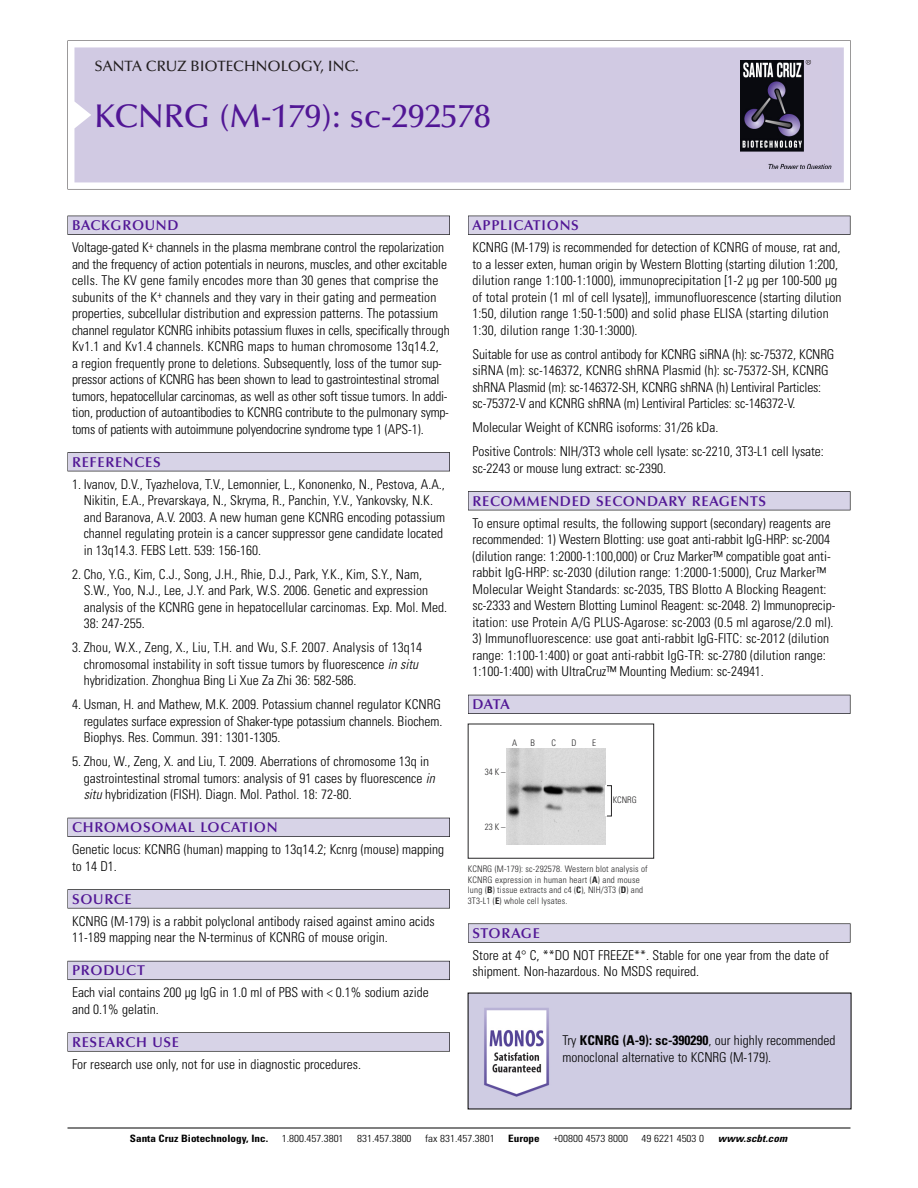
<style>
.page{position:relative;width:918px;height:1188px;background:#fff}
.page>*{position:absolute;margin:0;border:0;box-sizing:border-box;transform-origin:0 0}
.t1{font:500 33px "Optima";color:#511695}
.t2{font:500 15px "Optima";color:#231f20}
.t3{font:600 14.25px "Optima";letter-spacing:.05em;color:#511695}
.t4{font:300 condensed 13.5px/16.5px "Univers";color:#000}
.t5{font:300 condensed 10.2px "Univers";color:#000;scale:1.1 1}
.t6{font:700 condensed 10.2px "Univers";color:#000;scale:1.1 1}
.t7{font:italic 700 condensed 10.2px "Univers";letter-spacing:.005em;color:#000;scale:1.1 1}
.t8{font:9px/10.5px "Univers Condensed Light+JNGVBF";letter-spacing:.015em;color:#272627}
.s1{font-style:italic}
.s2{font-family:"Univers Condensed Bold+OEMJIL"}
.s3{font-weight:700}
</style>
<div class="page">
<svg style="left:68px;top:40px;width:783px;height:149px"></svg>
<div style="left:74px;top:47px;width:770px;height:135px;background:#d1cae3"></div>
<img style="left:741px;top:60px;width:90px;height:108px">
<div style="left:68px;top:216px;width:382px;height:19px;background:#525155"></div>
<div style="left:68px;top:216px;width:381px;height:18px;background:#d7d3e7"></div>
<div style="left:68px;top:452px;width:382px;height:19px;background:#525155"></div>
<div style="left:68px;top:453px;width:381px;height:18px;background:#d7d3e7"></div>
<div style="left:68px;top:818px;width:382px;height:19px;background:#525158"></div>
<div style="left:68px;top:818px;width:381px;height:18px;background:#d7d3e7"></div>
<div style="left:68px;top:889px;width:382px;height:19px;background:#575759"></div>
<div style="left:68px;top:890px;width:381px;height:18px;background:#d7d3e7"></div>
<div style="left:68px;top:961px;width:382px;height:19px;background:#5b5a62"></div>
<div style="left:68px;top:961px;width:381px;height:18px;background:#d7d3e7"></div>
<div style="left:68px;top:1032px;width:382px;height:20px;background:#626263"></div>
<div style="left:68px;top:1033px;width:381px;height:18px;background:#d7d3e7"></div>
<div style="left:468px;top:216px;width:382px;height:19px;background:#525155"></div>
<div style="left:468px;top:216px;width:382px;height:18px;background:#d7d3e7"></div>
<div style="left:468px;top:491px;width:382px;height:19px;background:#525155"></div>
<div style="left:468px;top:492px;width:382px;height:18px;background:#d7d3e7"></div>
<div style="left:468px;top:695px;width:382px;height:19px;background:#525158"></div>
<div style="left:468px;top:695px;width:382px;height:18px;background:#d7d3e7"></div>
<svg style="left:468px;top:923px;width:382px;height:20px"></svg>
<div style="left:468px;top:924px;width:382px;height:18px;background:#d7d3e7"></div>
<hr style="left:68px;top:1128px;width:782px;height:1px;background:#000">
<div style="left:468px;top:724px;width:186px;height:135px;border:1px solid #272627"></div>
<img style="left:507px;top:749px;width:98px;height:95px">
<div style="left:607px;top:786px;width:5px;height:30px;border:1px solid #272627"></div>
<img style="left:470px;top:995px;width:379px;height:112px">
<p class="t2" style="left:94px;top:61px;width:266px">SANTA CRUZ BIOTECHNOLOGY, INC.</p>
<h1 class="t1" style="left:94px;top:103px;width:398px">KCNRG (M-179): sc-292578</h1>
<p class="t3" style="left:72px;top:219px;width:108px">BACKGROUND</p>
<p class="t4" style="left:72px;top:240px;width:379px">Voltage-gated K<sup>+</sup> channels in the plasma membrane control the repolarization and the frequency of action potentials in neurons, muscles, and other excitable cells. The KV gene family encodes more than 30 genes that comprise the subunits of the K<sup>+</sup> channels and they vary in their gating and permeation properties, subcellular distribution and expression patterns. The potassium channel regulator KCNRG inhibits potassium fluxes in cells, specifically through Kv1.1 and Kv1.4 channels. KCNRG maps to human chromosome 13q14.2,<br>a region frequently prone to deletions. Subsequently, loss of the tumor sup&shy;pressor actions of KCNRG has been shown to lead to gastrointestinal stromal tumors, hepatocellular carcinomas, as well as other soft tissue tumors. In addi&shy;tion, production of autoantibodies to KCNRG contribute to the pulmonary symp&shy;toms of patients with autoimmune polyendocrine syndrome type 1 (APS-1).</p>
<p class="t3" style="left:72px;top:456px;width:90px">REFERENCES</p>
<p class="t4" style="left:84px;top:477px;width:363px;text-indent:-12px">1. Ivanov, D.V., Tyazhelova, T.V., Lemonnier, L., Kononenko, N., Pestova, A.A., Nikitin, E.A., Prevarskaya, N., Skryma, R., Panchin, Y.V., Yankovsky, N.K. and Baranova, A.V. 2003. A new human gene KCNRG encoding potassium channel regulating protein is a cancer suppressor gene candidate located in 13q14.3. FEBS Lett. 539: 156-160.</p>
<p class="t4" style="left:84px;top:567px;width:365px;text-indent:-12px">2. Cho, Y.G., Kim, C.J., Song, J.H., Rhie, D.J., Park, Y.K., Kim, S.Y., Nam, S.W., Yoo, N.J., Lee, J.Y. and Park, W.S. 2006. Genetic and expression analysis of the KCNRG gene in hepatocellular carcinomas. Exp. Mol. Med.<br>38: 247-255.</p>
<p class="t4" style="left:84px;top:640px;width:340px;text-indent:-12px">3. Zhou, W.X., Zeng, X., Liu, T.H. and Wu, S.F. 2007. Analysis of 13q14 chromosomal instability in soft tissue tumors by fluorescence <span class="s1">in situ </span>hybridization. Zhonghua Bing Li Xue Za Zhi 36: 582-586.</p>
<p class="t4" style="left:84px;top:697px;width:360px;text-indent:-12px">4. Usman, H. and Mathew, M.K. 2009. Potassium channel regulator KCNRG regulates surface expression of Shaker-type potassium channels. Biochem.<br>Biophys. Res. Commun. 391: 1301-1305.</p>
<p class="t4" style="left:84px;top:754px;width:353px;text-indent:-12px">5. Zhou, W., Zeng, X. and Liu, T. 2009. Aberrations of chromosome 13q in gastrointestinal stromal tumors: analysis of 91 cases by fluorescence <span class="s1">in situ</span> hybridization (FISH). Diagn. Mol. Pathol. 18: 72-80.</p>
<p class="t3" style="left:72px;top:822px;width:207px">CHROMOSOMAL LOCATION</p>
<p class="t4" style="left:72px;top:842px;width:374px">Genetic locus: KCNRG (human) mapping to 13q14.2; Kcnrg (mouse) mapping to 14 D1.</p>
<p class="t3" style="left:72px;top:893px;width:61px">SOURCE</p>
<p class="t4" style="left:72px;top:914px;width:364px">KCNRG (M-179) is a rabbit polyclonal antibody raised against amino acids<br>11-189 mapping near the N-terminus of KCNRG of mouse origin.</p>
<p class="t3" style="left:72px;top:965px;width:74px">PRODUCT</p>
<p class="t4" style="left:72px;top:985px;width:358px">Each vial contains 200 µg IgG in 1.0 ml of PBS with &lt; 0.1% sodium azide and 0.1% gelatin.</p>
<p class="t3" style="left:72px;top:1036px;width:109px">RESEARCH USE</p>
<p class="t4" style="left:72px;top:1057px;width:290px">For research use only, not for use in diagnostic procedures.</p>
<p class="t3" style="left:473px;top:219px;width:108px">APPLICATIONS</p>
<p class="t4" style="left:473px;top:240px;width:370px">KCNRG (M-179) is recommended for detection of KCNRG of mouse, rat and, to a lesser exten, human origin by Western Blotting (starting dilution 1:200, dilution range 1:100-1:1000), immunoprecipitation [1-2 µg per 100-500 µg of total protein (1 ml of cell lysate)], immunofluorescence (starting dilution 1:50, dilution range 1:50-1:500) and solid phase ELISA (starting dilution 1:30, dilution range 1:30-1:3000).</p>
<p class="t4" style="left:473px;top:347px;width:363px">Suitable for use as control antibody for KCNRG siRNA (h): sc-75372, KCNRG siRNA (m): sc-146372, KCNRG shRNA Plasmid (h): sc-75372-SH, KCNRG shRNA Plasmid (m): sc-146372-SH, KCNRG shRNA (h) Lentiviral Particles: sc-75372-V and KCNRG shRNA (m) Lentiviral Particles: sc-146372-V.</p>
<p class="t4" style="left:473px;top:416px;width:353px;line-height:24px">Molecular Weight of KCNRG isoforms: 31/26 kDa.<br>Positive Controls: NIH/3T3 whole cell lysate: sc-2210, 3T3-L1 cell lysate:</p>
<p class="t4" style="left:473px;top:461px;width:195px">sc-2243 or mouse lung extract: sc-2390.</p>
<p class="t3" style="left:473px;top:495px;width:295px">RECOMMENDED SECONDARY REAGENTS</p>
<p class="t4" style="left:473px;top:516px;width:364px">To ensure optimal results, the following support (secondary) reagents are recommended: 1) Western Blotting: use goat anti-rabbit IgG-HRP: sc-2004 (dilution range: 1:2000-1:100,000) or Cruz Marker™ compatible goat anti&shy;rabbit IgG-HRP: sc-2030 (dilution range: 1:2000-1:5000), Cruz Marker™ Molecular Weight Standards: sc-2035, TBS Blotto A Blocking Reagent: sc-2333 and Western Blotting Luminol Reagent: sc-2048. 2) Immunoprecip&shy;itation: use Protein A/G PLUS-Agarose: sc-2003 (0.5 ml agarose/2.0 ml).</p>
<p class="t4" style="left:473px;top:631px;width:358px">3) Immunofluorescence: use goat anti-rabbit IgG-FITC: sc-2012 (dilution range: 1:100-1:400) or goat anti-rabbit IgG-TR: sc-2780 (dilution range:<br>1:100-1:400) with UltraCruz™ Mounting Medium: sc-24941.</p>
<p class="t3" style="left:473px;top:699px;width:39px">DATA</p>
<p class="t8" style="left:512px;top:738px;width:7px">A</p>
<p class="t8" style="left:531px;top:738px;width:6px">B</p>
<p class="t8" style="left:551px;top:738px;width:6px">C</p>
<p class="t8" style="left:572px;top:738px;width:7px">D</p>
<p class="t8" style="left:592px;top:738px;width:5px">E</p>
<p class="t8" style="left:485px;top:767px;width:22px">34K–</p>
<p class="t8" style="left:485px;top:823px;width:22px">23K–</p>
<p class="t8" style="left:613px;top:795px;width:25px">KCNRG</p>
<p class="t8" style="left:468px;top:865px;width:181px">KCNRG (M-179): sc-292578. Western blot analysis of KCNRG expression in human heart (<span class="s2">A</span>) and mouse lung (<span class="s2">B</span>) tissue extracts and c4 (<span class="s2">C</span>), NIH/3T3 (<span class="s2">D</span>) and 3T3-L1 (<span class="s2">E</span>) whole cell lysates.</p>
<p class="t3" style="left:473px;top:927px;width:69px">STORAGE</p>
<p class="t4" style="left:473px;top:948px;width:358px">Store at 4° C, **DO NOT FREEZE**. Stable for one year from the date of shipment. Non-hazardous. No MSDS required.</p>
<p class="t4" style="left:563px;top:1034px;width:274px">Try <span class="s3">KCNRG (A-9): sc-390290</span>, our highly recommended monoclonal alternative to KCNRG (M-179).</p>
<p class="t6" style="left:130px;top:1135px;width:127px">Santa Cruz Biotechnology, Inc.</p>
<p class="t5" style="left:282px;top:1135px;width:58px">1.800.457.3801</p>
<p class="t5" style="left:357px;top:1135px;width:51px">831.457.3800</p>
<p class="t5" style="left:425px;top:1135px;width:65px">fax 831.457.3801</p>
<p class="t6" style="left:508px;top:1135px;width:30px">Europe</p>
<p class="t5" style="left:553px;top:1135px;width:69px">+00800 4573 8000</p>
<p class="t5" style="left:642px;top:1135px;width:58px">49 6221 4503 0</p>
<p class="t7" style="left:718px;top:1135px;width:64px">www.scbt.com</p>
</div>
